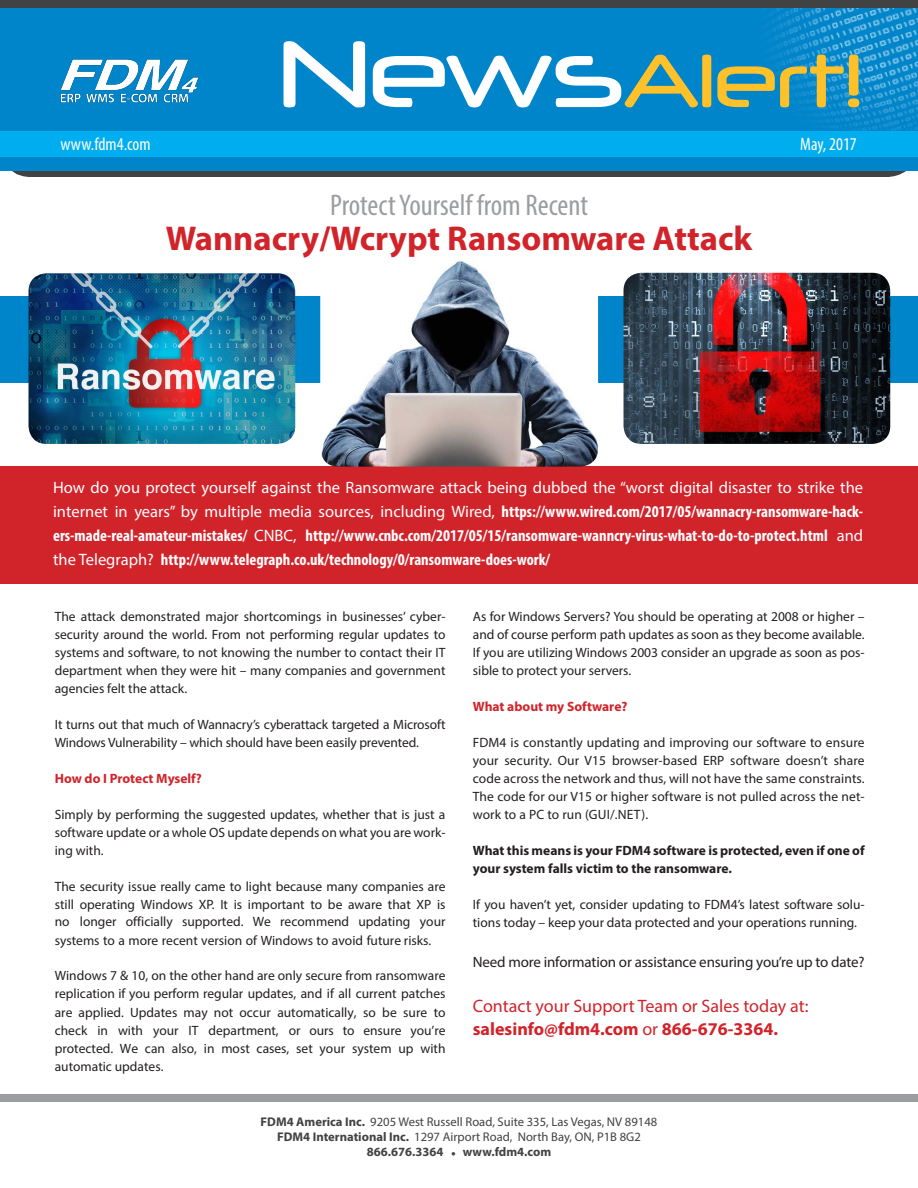
<style>
.page{position:relative;width:918px;height:1188px;background:#fff}
.page>*{position:absolute;margin:0;border:0;box-sizing:border-box;transform-origin:0 0}
.t1{font:72px "Neuropol";color:#fec12a}
.t2{font:700 34.5px "Myriad Pro";color:#d1232a}
.t3{font:condensed 30px "Myriad Pro";color:#9b9da0}
.t4{font:18px "Myriad Pro";color:#d1232a}
.t5{font:700 18px "Myriad Pro";color:#d1232a}
.t6{font:condensed 18px "Myriad Pro";color:#fff}
.t7{font:700 condensed 16.5px/24px "Myriad Pro";color:#fff;text-align:justify}
.t8{font:15px "Myriad Pro";letter-spacing:-.01em;color:#231f20}
.t9{font:13.5px/18px "Myriad Pro";color:#231f20;text-align:justify}
.t10{font:700 13.5px/18px "Myriad Pro";color:#231f20}
.t11{font:700 13.5px "Myriad Pro";color:#d1232a}
.t12{font:12.6px "Myriad Pro";color:#414243}
.t13{font:700 12.6px "Myriad Pro";color:#414243}
.s1{font-size:90.3px;color:#fff}
.s2{font-weight:400;font-stretch:normal}
.s3{font-weight:400}
.s4{font-weight:700}
.s5{font-family:"Century Gothic";font-size:7.95px}
</style>
<div class="page">
<div style="left:0;top:466px;width:918px;height:117px;background:#d1232a"></div>
<div style="left:0;top:296px;width:918px;height:87px;background:#0084ca"></div>
<img style="left:320px;top:261px;width:278px;height:206px">
<div style="left:0;top:52px;width:918px;height:125px;border:28px solid #414243;border-radius:17px"></div>
<div style="left:0;top:0;width:918px;height:171px;background:#0084ca"></div>
<svg style="left:767px;top:8px;width:151px;height:123px"></svg>
<img style="left:60px;top:59px;width:139px;height:44px">
<div style="left:0;top:0;width:918px;height:8px;background:#414243"></div>
<div style="left:0;top:131px;width:918px;height:26px;background:#00aeef"></div>
<img style="left:623px;top:273px;width:267px;height:171px">
<img style="left:29px;top:273px;width:266px;height:171px">
<div style="left:0;top:1094px;width:918px;height:8px;background:#9b9da0"></div>
<p class="t1" style="left:279px;top:36px;width:585px"><span class="s1">News</span>Alert!</p>
<p class="t6" style="left:60px;top:133px;width:92px">www.fdm4.com</p>
<p class="t6" style="left:800px;top:133px;width:58px">May, 2017</p>
<p class="t3" style="left:330px;top:187px;width:260px">Protect Yourself from Recent</p>
<p class="t2" style="left:166px;top:216px;width:588px">Wannacry/Wcrypt Ransomware Attack</p>
<p class="t7" style="left:53px;top:475px;width:812px"><span class="s2">How do you protect yourself against the Ransomware attack being dubbed the “worst digital disaster to strike the internet in years” by multiple media sources, including Wired,</span> https://www.wired.com/2017/05/wannacry-ransomware-hack&shy;ers-made-real-amateur-mistakes/ <span class="s2">CNBC,</span> http://www.cnbc.com/2017/05/15/ransomware-wanncry-virus-what-to-do-to-protect.html <span class="s2">and the Telegraph?</span> http://www.telegraph.co.uk/technology/0/ransomware-does-work/</p>
<p class="t9" style="left:55px;top:607px;width:392px">The attack demonstrated major shortcomings in businesses’ cyber&shy;security around the world. From not performing regular updates to systems and software, to not knowing the number to contact their IT department when they were hit – many companies and government agencies felt the attack.</p>
<p class="t9" style="left:55px;top:715px;width:392px">It turns out that much of Wannacry’s cyberattack targeted a Microsoft<br>Windows Vulnerability – which should have been easily prevented.</p>
<p class="t11" style="left:55px;top:769px;width:149px">How do I Protect Myself?</p>
<p class="t9" style="left:55px;top:805px;width:392px">Simply by performing the suggested updates, whether that is just a software update or a whole OS update depends on what you are work&shy;ing with.</p>
<p class="t9" style="left:55px;top:877px;width:392px">The security issue really came to light because many companies are still operating Windows XP. It is important to be aware that XP is no longer officially supported. We recommend updating your systems to a more recent version of Windows to avoid future risks.</p>
<p class="t9" style="left:55px;top:966px;width:392px">Windows 7 &amp; 10, on the other hand are only secure from ransomware replication if you perform regular updates, and if all current patches are applied. Updates may not occur automatically, so be sure to check in with your IT department, or ours to ensure you’re protected. We can also, in most cases, set your system up with automatic updates.</p>
<p class="t9" style="left:473px;top:607px;width:393px">As for Windows Servers? You should be operating at 2008 or higher – and of course perform path updates as soon as they become available.<br>If you are utilizing Windows 2003 consider an upgrade as soon as pos&shy;sible to protect your servers.</p>
<p class="t11" style="left:473px;top:697px;width:156px">What about my Software?</p>
<p class="t9" style="left:473px;top:733px;width:393px">FDM4 is constantly updating and improving our software to ensure your security. Our V15 browser-based ERP software doesn’t share code across the network and thus, will not have the same constraints.<br>The code for our V15 or higher software is not pulled across the net&shy;work to a PC to run (GUI/.NET).</p>
<p class="t10" style="left:473px;top:841px;width:393px">What this means is your FDM4 software is protected, even if one of your system falls victim to the ransomware.</p>
<p class="t9" style="left:473px;top:895px;width:393px">If you haven’t yet, consider updating to FDM4’s latest software solu&shy;tions today – keep your data protected and your operations running.</p>
<p class="t8" style="left:473px;top:953px;width:393px">Need more information or assistance ensuring you’re up to date?</p>
<p class="t4" style="left:473px;top:995px;width:337px">Contact your Support Team or Sales today at:</p>
<p class="t5" style="left:473px;top:1017px;width:307px">salesinfo@fdm4.com <span class="s3">or</span> 866-676-3364.</p>
<p class="t12" style="left:261px;top:1114px;width:398px"><span class="s4">FDM4 America Inc.</span> 9205 West Russell Road, Suite 335, Las Vegas, NV 89148</p>
<p class="t12" style="left:277px;top:1129px;width:365px"><span class="s4">FDM4 International Inc.</span> 1297 Airport Road, North Bay, ON, P1B 8G2</p>
<p class="t13" style="left:367px;top:1144px;width:186px">866.676.3364 <span class="s5">●</span> www.fdm4.com</p>
</div>
